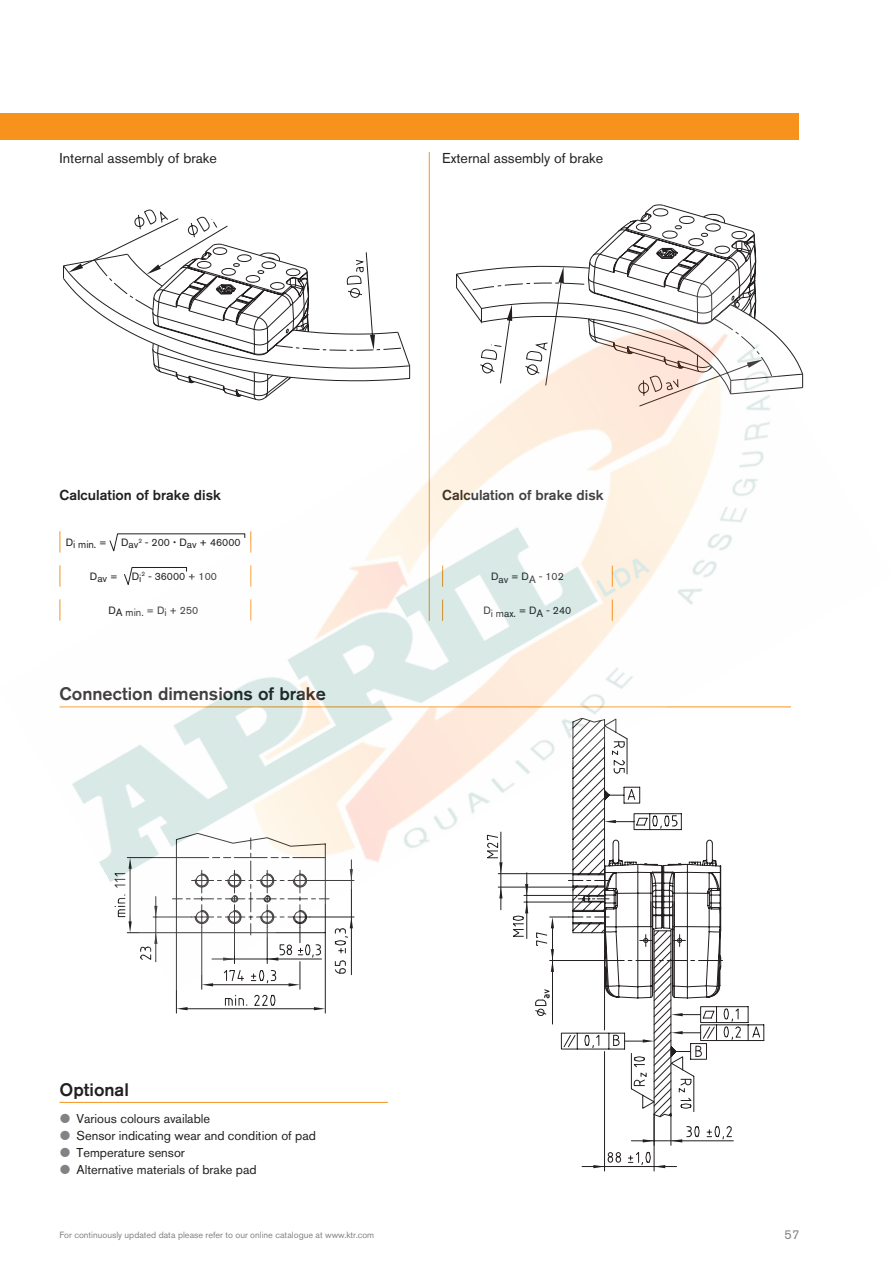
<style>
.page{position:relative;width:893px;height:1263px;background:#fff}
.page>*{position:absolute;margin:0;border:0;box-sizing:border-box;transform-origin:0 0}
.Subtitle_12___15{font:500 18px "Akzidenz Grotesk Pro";color:#231f20}
.body_text_9_5___14{font:14.25px "Akzidenz Grotesk Pro";color:#231f20}
.body_text_9_5___14_m{font:500 14.25px "Akzidenz Grotesk Pro";color:#231f20}
.t1{font:12.75px "Akzidenz Grotesk Pro";color:#231f20}
.t2{font:12.75px "Akzidenz Grotesk Pro";color:#808285}
.formula_7___8_4{font:10.5px "Akzidenz Grotesk Pro";color:#231f20}
.formula_7___8_4_left{font:10.5px "Akzidenz Grotesk Pro";color:#231f20}
.t3{font:9px "Akzidenz Grotesk Pro";color:#808285}
</style>
<div class="page">
<svg style="left:63px;top:210px;width:300px;height:63px"></svg>
<svg style="left:480px;top:205px;width:277px;height:68px"></svg>
<hr style="left:631px;top:1140px;width:102px;height:1px;background:#231f20">
<hr style="left:654px;top:1114px;width:1px;height:57px;background:#231f20">
<svg style="left:593px;top:1152px;width:72px;height:16px"></svg>
<svg style="left:686px;top:1137px;width:13px;height:5px"></svg>
<svg style="left:707px;top:1137px;width:24px;height:2px"></svg>
<svg style="left:172px;top:990px;width:514px;height:155px"></svg>
<hr style="left:186px;top:1008px;width:129px;height:1px;background:#231f20">
<hr style="left:176px;top:933px;width:1px;height:80px;background:#231f20">
<svg style="left:176px;top:1007px;width:12px;height:3px"></svg>
<svg style="left:225px;top:995px;width:23px;height:11px"></svg>
<svg style="left:254px;top:995px;width:21px;height:10px"></svg>
<svg style="left:314px;top:1007px;width:11px;height:3px"></svg>
<hr style="left:325px;top:933px;width:1px;height:80px;background:#231f20">
<svg style="left:335px;top:990px;width:429px;height:122px"></svg>
<div style="left:0;top:114px;width:799px;height:26px;background:#f7931d"></div>
<hr style="left:429px;top:152px;width:1px;height:469px;background:#f7931d">
<hr style="left:60px;top:1102px;width:328px;height:1px;background:#f7931d">
<img style="left:59px;top:273px;width:745px;height:717px">
<svg style="left:109px;top:531px;width:142px;height:22px"></svg>
<p class="body_text_9_5___14" style="left:60px;top:148px;width:159px">Internal assembly of brake</p>
<p class="body_text_9_5___14" style="left:442px;top:148px;width:162px">External assembly of brake</p>
<p class="body_text_9_5___14_m" style="left:60px;top:485px;width:163px">Calculation of brake disk</p>
<p class="body_text_9_5___14_m" style="left:442px;top:485px;width:163px">Calculation of brake disk</p>
<p class="formula_7___8_4_left" style="left:66px;top:538px;width:43px">Di min. =</p>
<p class="formula_7___8_4_left" style="left:121px;top:538px;width:19px">Dav</p>
<p class="formula_7___8_4_left" style="left:138px;top:535px;width:104px"><sup>2</sup> - 200 Dav + 46000</p>
<p class="formula_7___8_4" style="left:90px;top:571px;width:29px">Dav =</p>
<p class="formula_7___8_4" style="left:132px;top:571px;width:11px">Di</p>
<p class="formula_7___8_4" style="left:141px;top:569px;width:77px"><sup>2</sup> - 36000 + 100</p>
<p class="formula_7___8_4" style="left:109px;top:603px;width:91px">DA min. = Di + 250</p>
<p class="formula_7___8_4" style="left:491px;top:570px;width:74px">Dav = DA - 102</p>
<p class="formula_7___8_4" style="left:483px;top:604px;width:89px">Di max. = DA - 240</p>
<p class="Subtitle_12___15" style="left:60px;top:682px;width:268px">Connection dimensions of brake</p>
<p class="Subtitle_12___15" style="left:60px;top:1078px;width:71px">Optional</p>
<p class="t1" style="left:77px;top:1110px;width:135px">Various colours available</p>
<p class="t1" style="left:77px;top:1127px;width:241px">Sensor indicating wear and condition of pad</p>
<p class="t1" style="left:77px;top:1144px;width:110px">Temperature sensor</p>
<p class="t1" style="left:77px;top:1162px;width:182px">Alternative materials of brake pad</p>
<p class="t3" style="left:60px;top:1229px;width:316px">For continuously updated data please refer to our online catalogue at www.ktr.com</p>
<p class="t2" style="left:785px;top:1226px;width:16px">57</p>
</div>
